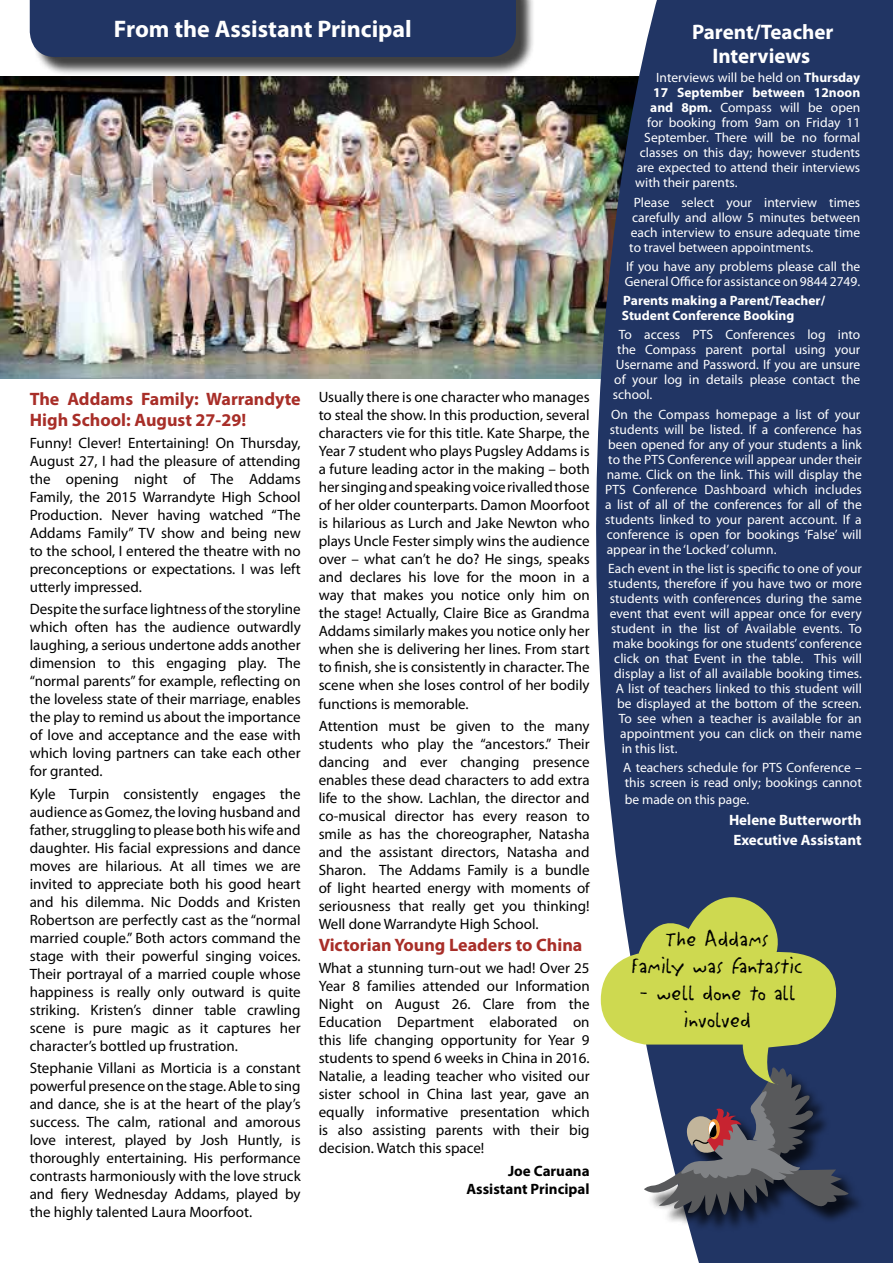
<style>
.page{position:relative;width:893px;height:1263px;background:#fff}
.page>*{position:absolute;margin:0;border:0;box-sizing:border-box;transform-origin:0 0}
.t1{font:24px/27px "Litterbox ICG";color:#000;text-align:center}
.t2{font:700 24px "Myriad Pro";color:#fff}
.t3{font:700 21px/24px "Myriad Pro";color:#fff;text-align:center}
.t4{font:700 18px/21px "Myriad Pro";color:#a82e28}
.t5{font:15px/18px "Myriad Pro";color:#000;text-align:justify}
.t6{font:700 15px/20.7px "Myriad Pro";color:#fff;text-align:center}
.t7{font:700 15px/18px "Myriad Pro";color:#000;text-align:right}
.t8{font:13.5px/15px "Myriad Pro";color:#fff}
.t9{font:700 13.5px/15px "Myriad Pro";color:#fff}
.s1{font-weight:700}
</style>
<div class="page">
<img style="left:0;top:77px;width:495px;height:301px">
<div style="left:32px;top:0;width:503px;height:76px;background:#000;opacity:.75"></div>
<div style="left:30px;top:0;width:465px;height:57px;background:#213564"></div>
<svg style="left:495px;top:0;width:398px;height:1263px;fill:#213564"></svg>
<div style="left:647px;top:1070px;width:246px;height:164px;background:#213564"></div>
<svg style="left:601px;top:897px;width:248px;height:333px"></svg>
<h1 class="t2" style="left:114px;top:14px;width:299px">From the Assistant Principal</h1>
<h2 class="t3" style="left:692px;top:19px;width:143px">Parent/Teacher<br>Interviews</h2>
<p class="t8" style="left:656px;top:70px;width:205px">Interviews will be held on <span class="s1">Thursday</span></p>
<p class="t9" style="left:653px;top:85px;width:208px">17 September between 12noon</p>
<p class="t8" style="left:650px;top:100px;width:211px"><span class="s1">and 8pm.</span> Compass will be open</p>
<p class="t8" style="left:647px;top:115px;width:214px">for booking from 9am on Friday 11</p>
<p class="t8" style="left:644px;top:130px;width:218px">September. There will be no formal</p>
<p class="t8" style="left:640px;top:145px;width:222px">classes on this day; however students</p>
<p class="t8" style="left:637px;top:160px;width:225px">are expected to attend their interviews</p>
<p class="t8" style="left:635px;top:175px;width:104px">with their parents.</p>
<p class="t8" style="left:629px;top:194px;width:233px;text-align:justify;text-indent:4px">Please select your interview times carefully and allow 5 minutes between each interview to ensure adequate time to travel between appointments.</p>
<p class="t8" style="left:625px;top:259px;width:237px">If you have any problems please call the<br>General Office for assistance on 9844 2749.</p>
<p class="t9" style="left:622px;top:293px;width:205px">Parents making a Parent/Teacher/<br>Student Conference Booking</p>
<p class="t8" style="left:619px;top:327px;width:243px">To access PTS Conferences log into</p>
<p class="t8" style="left:617px;top:342px;width:244px">the Compass parent portal using your</p>
<p class="t8" style="left:616px;top:357px;width:246px">Username and Password. If you are unsure</p>
<p class="t8" style="left:614px;top:372px;width:247px">of your log in details please contact the</p>
<p class="t8" style="left:613px;top:387px;width:41px">school.</p>
<p class="t8" style="left:611px;top:406px;width:250px">On the Compass homepage a list of your</p>
<p class="t8" style="left:610px;top:421px;width:253px">students will be listed. If a conference has</p>
<p class="t8" style="left:608px;top:436px;width:255px">been opened for any of your students a link</p>
<p class="t8" style="left:608px;top:451px;width:255px">to the PTS Conference will appear under their</p>
<p class="t8" style="left:607px;top:466px;width:257px">name. Click on the link. This will display the</p>
<p class="t8" style="left:605px;top:481px;width:258px">PTS Conference Dashboard which includes</p>
<p class="t8" style="left:605px;top:496px;width:258px">a list of all of the conferences for all of the</p>
<p class="t8" style="left:605px;top:511px;width:258px">students linked to your parent account. If a</p>
<p class="t8" style="left:607px;top:526px;width:256px">conference is open for bookings ‘False’ will</p>
<p class="t8" style="left:607px;top:541px;width:171px">appear in the ‘Locked’ column.</p>
<p class="t8" style="left:608px;top:561px;width:255px">Each event in the list is specific to one of your</p>
<p class="t8" style="left:608px;top:576px;width:255px">students, therefore if you have two or more</p>
<p class="t8" style="left:610px;top:591px;width:254px">students with conferences during the same</p>
<p class="t8" style="left:610px;top:606px;width:254px">event that event will appear once for every</p>
<p class="t8" style="left:611px;top:621px;width:252px">student in the list of Available events. To</p>
<p class="t8" style="left:613px;top:636px;width:251px">make bookings for one students’ conference</p>
<p class="t8" style="left:614px;top:651px;width:249px">click on that Event in the table. This will</p>
<p class="t8" style="left:614px;top:666px;width:249px">display a list of all available booking times.</p>
<p class="t8" style="left:616px;top:681px;width:248px">A list of teachers linked to this student will</p>
<p class="t8" style="left:617px;top:696px;width:246px">be displayed at the bottom of the screen.</p>
<p class="t8" style="left:619px;top:711px;width:244px">To see when a teacher is available for an</p>
<p class="t8" style="left:620px;top:726px;width:243px">appointment you can click on their name</p>
<p class="t8" style="left:622px;top:741px;width:57px">in this list.</p>
<p class="t8" style="left:623px;top:760px;width:240px">A teachers schedule for PTS Conference – this screen is read only; bookings cannot</p>
<p class="t8" style="left:625px;top:791px;width:126px">be made on this page.</p>
<p class="t6" style="left:729px;top:809px;width:134px">Helene Butterworth<br>Executive Assistant</p>
<p class="t5" style="left:319px;top:388px;width:272px">Usually there is one character who manages to steal the show. In this production, several characters vie for this title. Kate Sharpe, the Year 7 student who plays Pugsley Addams is a future leading actor in the making – both her singing and speaking voice rivalled those of her older counterparts. Damon Moorfoot is hilarious as Lurch and Jake Newton who plays Uncle Fester simply wins the audience over – what can’t he do? He sings, speaks and declares his love for the moon in a way that makes you notice only him on the stage! Actually, Claire Bice as Grandma Addams similarly makes you notice only her when she is delivering her lines. From start to finish, she is consistently in character. The scene when she loses control of her bodily functions is memorable.</p>
<p class="t5" style="left:319px;top:716px;width:272px">Attention must be given to the many students who play the “ancestors.” Their dancing and ever changing presence enables these dead characters to add extra life to the show. Lachlan, the director and co-musical director has every reason to smile as has the choreographer, Natasha and the assistant directors, Natasha and Sharon. The Addams Family is a bundle of light hearted energy with moments of seriousness that really get you thinking!<br>Well done Warrandyte High School.</p>
<p class="t4" style="left:319px;top:934px;width:265px">Victorian Young Leaders to China</p>
<p class="t5" style="left:319px;top:959px;width:272px">What a stunning turn-out we had! Over 25<br>Year 8 families attended our Information Night on August 26. Clare from the Education Department elaborated on this life changing opportunity for Year 9 students to spend 6 weeks in China in 2016.<br>Natalie, a leading teacher who visited our sister school in China last year, gave an equally informative presentation which is also assisting parents with their big decision. Watch this space!</p>
<p class="t7" style="left:466px;top:1161px;width:125px">Joe Caruana<br>Assistant Principal</p>
<p class="t4" style="left:30px;top:388px;width:272px">The Addams Family: Warrandyte<br>High School: August 27-29!</p>
<p class="t5" style="left:30px;top:434px;width:272px">Funny! Clever! Entertaining! On Thursday, August 27, I had the pleasure of attending the opening night of The Addams Family, the 2015 Warrandyte High School Production. Never having watched “The Addams Family” TV show and being new to the school, I entered the theatre with no preconceptions or expectations. I was left utterly impressed.</p>
<p class="t5" style="left:30px;top:600px;width:272px">Despite the surface lightness of the storyline which often has the audience outwardly laughing, a serious undertone adds another dimension to this engaging play. The “normal parents” for example, reflecting on the loveless state of their marriage, enables the play to remind us about the importance of love and acceptance and the ease with which loving partners can take each other for granted.</p>
<p class="t5" style="left:30px;top:784px;width:272px">Kyle Turpin consistently engages the audience as Gomez, the loving husband and father, struggling to please both his wife and daughter. His facial expressions and dance moves are hilarious. At all times we are invited to appreciate both his good heart and his dilemma. Nic Dodds and Kristen Robertson are perfectly cast as the “normal married couple.” Both actors command the stage with their powerful singing voices.<br>Their portrayal of a married couple whose happiness is really only outward is quite striking. Kristen’s dinner table crawling scene is pure magic as it captures her character’s bottled up frustration.</p>
<p class="t5" style="left:30px;top:1058px;width:272px">Stephanie Villani as Morticia is a constant powerful presence on the stage. Able to sing and dance, she is at the heart of the play’s success. The calm, rational and amorous love interest, played by Josh Huntly, is thoroughly entertaining. His performance contrasts harmoniously with the love struck and fiery Wednesday Addams, played by the highly talented Laura Moorfoot.</p>
<h1 class="t1" style="left:631px;top:925px;width:173px">The Addams<br>Family was fantastic</h1>
<h1 class="t1" style="left:639px;top:979px;width:158px">- well done to all involved</h1>
</div>
